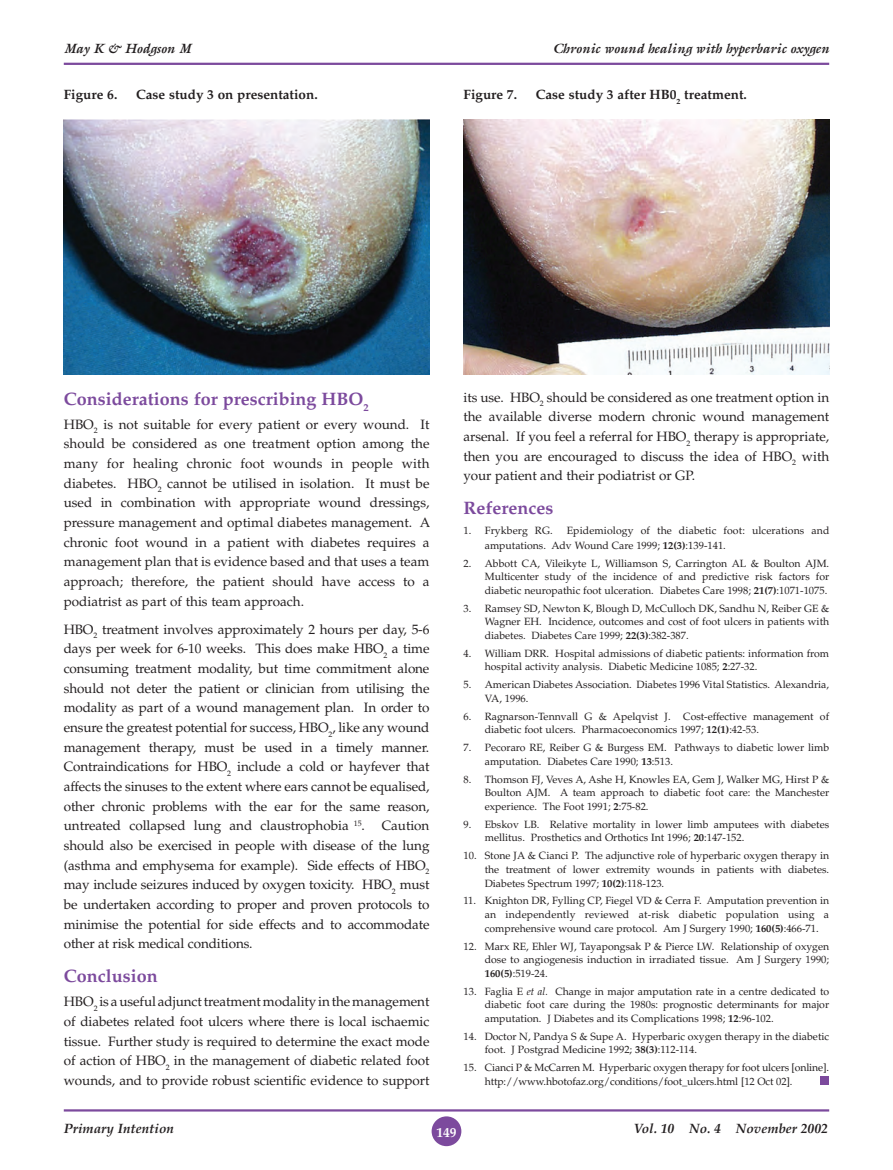
<style>
.page{position:relative;width:893px;height:1170px;background:#fff}
.page>*{position:absolute;margin:0;border:0;box-sizing:border-box;transform-origin:0 0}
.PI-Heading{font:700 18px "Palatino";color:#7c4a9d}
.PI-Galley{font:13.5px/19.6px "Palatino";letter-spacing:-.005em;color:#231f20;text-align:justify}
.PI-FigureCaption{font:700 13.5px "Palatino";color:#231f20}
.PI-Top_top_info{font:italic 700 13.5px "Galliard";color:#231f20}
.t1{font:italic 700 13.5px "Palatino";color:#231f20}
.t2{font:700 13.5px "Palatino";color:#fff}
.PI-Reference{font:10.5px/13.6px "Palatino";color:#231f20}
.s1{font-weight:700}
.s2{font-style:italic}
</style>
<div class="page">
<div style="left:432px;top:1116px;width:29px;height:29px;background:#7c4a9d;border-radius:50%"></div>
<hr style="left:64px;top:63px;width:765px;height:2px;background:#7c4a9d">
<hr style="left:64px;top:1109px;width:765px;height:2px;background:#7c4a9d">
<img style="left:463px;top:119px;width:366px;height:255px">
<img style="left:64px;top:119px;width:365px;height:255px">
<div style="left:821px;top:1076px;width:8px;height:8px;background:#7c4a9d"></div>
<p class="PI-Top_top_info" style="left:64px;top:40px;width:129px">May K &amp; Hodgson M</p>
<p class="PI-Top_top_info" style="left:553px;top:40px;width:278px">Chronic wound healing with hyperbaric oxygen</p>
<p class="PI-FigureCaption" style="left:64px;top:87px;width:55px">Figure 6.</p>
<p class="PI-FigureCaption" style="left:136px;top:87px;width:183px">Case study 3 on presentation.</p>
<p class="PI-FigureCaption" style="left:463px;top:87px;width:55px">Figure 7.</p>
<p class="PI-FigureCaption" style="left:536px;top:87px;width:213px">Case study 3 after HB0<sub>2</sub> treatment.</p>
<p class="PI-Heading" style="left:64px;top:388px;width:307px">Considerations for prescribing HBO<sub>2</sub></p>
<p class="PI-Galley" style="left:64px;top:414px;width:368px">HBO<sub>2</sub> is not suitable for every patient or every wound. It should be considered as one treatment option among the many for healing chronic foot wounds in people with diabetes. HBO<sub>2</sub> cannot be utilised in isolation. It must be used in combination with appropriate wound dressings, pressure management and optimal diabetes management. A chronic foot wound in a patient with diabetes requires a management plan that is evidence based and that uses a team approach; therefore, the patient should have access to a podiatrist as part of this team approach.</p>
<p class="PI-Galley" style="left:64px;top:619px;width:367px">HBO<sub>2</sub> treatment involves approximately 2 hours per day, 5-6 days per week for 6-10 weeks. This does make HBO<sub>2</sub> a time consuming treatment modality, but time commitment alone should not deter the patient or clinician from utilising the modality as part of a wound management plan. In order to ensure the greatest potential for success, HBO<sub>2</sub>, like any wound management therapy, must be used in a timely manner.<br>Contraindications for HBO<sub>2</sub> include a cold or hayfever that affects the sinuses to the extent where ears cannot be equalised, other chronic problems with the ear for the same reason, untreated collapsed lung and claustrophobia <sup>15</sup>. Caution should also be exercised in people with disease of the lung (asthma and emphysema for example). Side effects of HBO<sub>2 </sub>may include seizures induced by oxygen toxicity. HBO<sub>2</sub> must be undertaken according to proper and proven protocols to minimise the potential for side effects and to accommodate other at risk medical conditions.</p>
<p class="PI-Heading" style="left:64px;top:965px;width:95px">Conclusion</p>
<p class="PI-Galley" style="left:64px;top:991px;width:367px">HBO<sub>2</sub> is a useful adjunct treatment modality in the management of diabetes related foot ulcers where there is local ischaemic tissue. Further study is required to determine the exact mode of action of HBO<sub>2</sub> in the management of diabetic related foot wounds, and to provide robust scientific evidence to support</p>
<p class="PI-Galley" style="left:463px;top:387px;width:367px">its use. HBO<sub>2</sub> should be considered as one treatment option in the available diverse modern chronic wound management arsenal. If you feel a referral for HBO<sub>2</sub> therapy is appropriate, then you are encouraged to discuss the idea of HBO<sub>2</sub> with your patient and their podiatrist or GP.</p>
<p class="PI-Heading" style="left:463px;top:497px;width:91px">References</p>
<p class="PI-Reference" style="left:463px;top:523px;width:91px">1. Frykberg RG.</p>
<p class="PI-Reference" style="left:485px;top:522px;width:346px;line-height:15.1px;text-indent:82px">Epidemiology of the diabetic foot: ulcerations and amputations. Adv Wound Care 1999; <span class="s1">12(3)</span>:139-141.</p>
<p class="PI-Reference" style="left:485px;top:556px;width:346px;text-align:justify;text-indent:-21px">2. Abbott CA, Vileikyte L, Williamson S, Carrington AL &amp; Boulton AJM.<br>Multicenter study of the incidence of and predictive risk factors for diabetic neuropathic foot ulceration. Diabetes Care 1998; <span class="s1">21(7)</span>:1071-1075.</p>
<p class="PI-Reference" style="left:485px;top:601px;width:346px;text-align:justify;text-indent:-21px">3. Ramsey SD, Newton K, Blough D, McCulloch DK, Sandhu N, Reiber GE &amp; Wagner EH. Incidence, outcomes and cost of foot ulcers in patients with diabetes. Diabetes Care 1999; <span class="s1">22(3)</span>:382-387.</p>
<p class="PI-Reference" style="left:485px;top:646px;width:346px;text-indent:-21px">4. William DRR. Hospital admissions of diabetic patients: information from hospital activity analysis. Diabetic Medicine 1085; <span class="s1">2</span>:27-32.</p>
<p class="PI-Reference" style="left:485px;top:678px;width:346px;text-indent:-21px">5. American Diabetes Association. Diabetes 1996 Vital Statistics. Alexandria,<br>VA, 1996.</p>
<p class="PI-Reference" style="left:485px;top:709px;width:346px;text-indent:-21px">6. Ragnarson-Tennvall G &amp; Apelqvist J. Cost-effective management of diabetic foot ulcers. Pharmacoeconomics 1997; <span class="s1">12(1)</span>:42-53.</p>
<p class="PI-Reference" style="left:485px;top:741px;width:346px;text-indent:-21px">7. Pecoraro RE, Reiber G &amp; Burgess EM. Pathways to diabetic lower limb amputation. Diabetes Care 1990; <span class="s1">13</span>:513.</p>
<p class="PI-Reference" style="left:485px;top:772px;width:346px;text-align:justify;text-indent:-21px">8. Thomson FJ, Veves A, Ashe H, Knowles EA, Gem J, Walker MG, Hirst P &amp; Boulton AJM. A team approach to diabetic foot care: the Manchester experience. The Foot 1991; <span class="s1">2</span>:75-82.</p>
<p class="PI-Reference" style="left:485px;top:817px;width:346px;text-indent:-21px">9. Ebskov LB. Relative mortality in lower limb amputees with diabetes mellitus. Prosthetics and Orthotics Int 1996; <span class="s1">20</span>:147-152.</p>
<p class="PI-Reference" style="left:485px;top:849px;width:346px;text-align:justify;text-indent:-21px">10. Stone JA &amp; Cianci P. The adjunctive role of hyperbaric oxygen therapy in the treatment of lower extremity wounds in patients with diabetes.<br>Diabetes Spectrum 1997; <span class="s1">10(2)</span>:118-123.</p>
<p class="PI-Reference" style="left:485px;top:894px;width:346px;text-align:justify;text-indent:-21px">11. Knighton DR, Fylling CP, Fiegel VD &amp; Cerra F. Amputation prevention in an independently reviewed at-risk diabetic population using a comprehensive wound care protocol. Am J Surgery 1990; <span class="s1">160(5)</span>:466-71.</p>
<p class="PI-Reference" style="left:485px;top:939px;width:346px;text-align:justify;text-indent:-21px">12. Marx RE, Ehler WJ, Tayapongsak P &amp; Pierce LW. Relationship of oxygen dose to angiogenesis induction in irradiated tissue. Am J Surgery 1990; <span class="s1">160(5)</span>:519-24.</p>
<p class="PI-Reference" style="left:485px;top:984px;width:346px;text-align:justify;text-indent:-21px">13. Faglia E <span class="s2">et al.</span> Change in major amputation rate in a centre dedicated to diabetic foot care during the 1980s: prognostic determinants for major amputation. J Diabetes and its Complications 1998; <span class="s1">12</span>:96-102.</p>
<p class="PI-Reference" style="left:485px;top:1029px;width:346px;text-indent:-21px">14. Doctor N, Pandya S &amp; Supe A. Hyperbaric oxygen therapy in the diabetic foot. J Postgrad Medicine 1992; <span class="s1">38(3)</span>:112-114.</p>
<p class="PI-Reference" style="left:485px;top:1060px;width:346px;text-indent:-21px">15. Cianci P &amp; McCarren M. Hyperbaric oxygen therapy for foot ulcers [online]. http://www.hbotofaz.org/conditions/foot_ulcers.html [12 Oct 02].</p>
<p class="t1" style="left:64px;top:1120px;width:112px">Primary Intention</p>
<p class="t1" style="left:634px;top:1120px;width:196px">Vol. 10 No. 4 November 2002</p>
<p class="t2" style="left:436px;top:1124px;width:22px">149</p>
</div>
